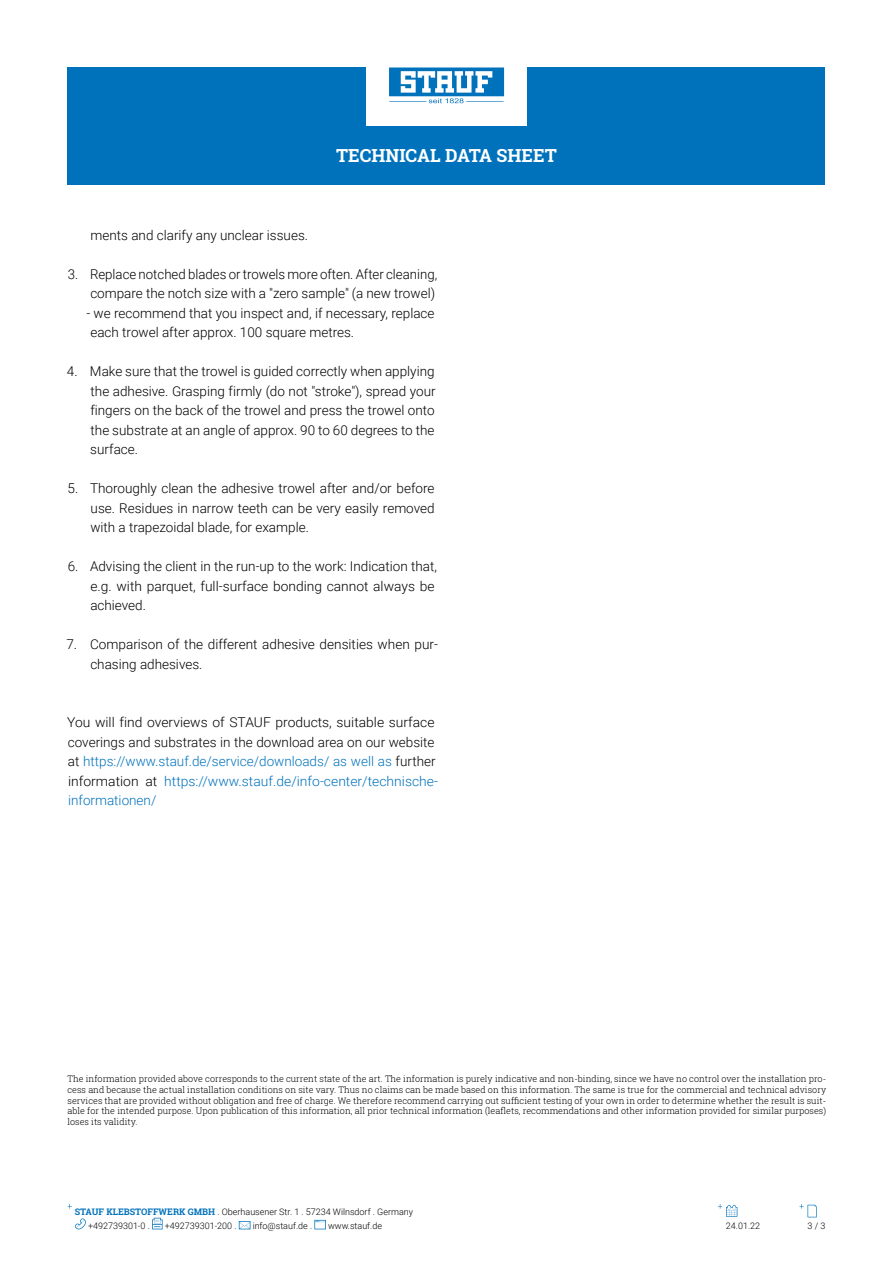
<style>
.page{position:relative;width:893px;height:1263px;background:#fff}
.page>*{position:absolute;margin:0;border:0;box-sizing:border-box;transform-origin:0 0}
.t1{font:700 18px "Roboto Slab";color:#fff}
.t2{font:300 13.5px/19.5px "Roboto";color:#000}
.t3{font:300 9px/10.8px "Roboto Slab";color:#000;text-align:justify}
.t4{font:300 9px/13.5px "Roboto";color:#000}
.s1{color:#0072bc}
.s2{font-family:"Roboto Slab";font-weight:700;color:#0072bc}
</style>
<div class="page">
<div style="left:67px;top:67px;width:758px;height:118px;background:#0072bc"></div>
<div style="left:366px;top:23px;width:160px;height:103px;background:#fff"></div>
<svg style="left:389px;top:68px;width:115px;height:35px"></svg>
<svg style="left:75px;top:1218px;width:11px;height:11px"></svg>
<svg style="left:152px;top:1218px;width:11px;height:11px"></svg>
<svg style="left:239px;top:1221px;width:11px;height:8px"></svg>
<svg style="left:314px;top:1220px;width:12px;height:9px"></svg>
<svg style="left:718px;top:1204px;width:19px;height:13px"></svg>
<svg style="left:799px;top:1204px;width:18px;height:13px"></svg>
<h1 class="t1" style="left:336px;top:143px;width:222px">TECHNICAL DATA SHEET</h1>
<p class="t2" style="left:91px;top:225px;width:219px">ments and clarify any unclear issues.</p>
<p class="t2" style="left:68px;top:264px;width:371px;text-align:right">3. Replace notched blades or trowels more often. After cleaning, compare the notch size with a "zero sample" (a new trowel)</p>
<p class="t2" style="left:86px;top:303px;width:350px">- we recommend that you inspect and, if necessary, replace each trowel after approx. 100 square metres.</p>
<p class="t2" style="left:90px;top:361px;width:347px;text-align:justify;text-indent:-23px">4. Make sure that the trowel is guided correctly when applying the adhesive. Grasping firmly (do not "stroke"), spread your fingers on the back of the trowel and press the trowel onto the substrate at an angle of approx. 90 to 60 degrees to the surface.</p>
<p class="t2" style="left:90px;top:478px;width:346px;text-align:justify;text-indent:-23px">5. Thoroughly clean the adhesive trowel after and/or before use. Residues in narrow teeth can be very easily removed with a trapezoidal blade, for example.</p>
<p class="t2" style="left:90px;top:556px;width:348px;text-indent:-22px">6. Advising the client in the run-up to the work: Indication that, e.g. with parquet, full-surface bonding cannot always be achieved.</p>
<p class="t2" style="left:90px;top:634px;width:349px;text-indent:-24px">7. Comparison of the different adhesive densities when pur&shy;chasing adhesives.</p>
<p class="t2" style="left:67px;top:712px;width:372px">You will find overviews of STAUF products, suitable surface coverings and substrates in the download area on our website at <span class="s1">https://www.stauf.de/service/downloads/ as well as</span> further information at <span class="s1">https://www.stauf.de/info-center/technische&shy;informationen/</span></p>
<p class="t3" style="left:68px;top:1073px;width:760px">The information provided above corresponds to the current state of the art. The information is purely indicative and non-binding, since we have no control over the installation pro&shy;cess and because the actual installation conditions on site vary. Thus no claims can be made based on this information. The same is true for the commercial and technical advisory services that are provided without obligation and free of charge. We therefore recommend carrying out sufficient testing of your own in order to determine whether the result is suit&shy;able for the intended purpose. Upon publication of this information, all prior technical information (leaflets, recommendations and other information provided for similar purposes) loses its validity.</p>
<p class="t4" style="left:88px;top:1205px;width:327px;text-indent:-13px"><span class="s2">STAUF KLEBSTOFFWERK GMBH</span> . Oberhausener Str. 1 . 57234 Wilnsdorf . Germany +492739301-0 .</p>
<p class="t4" style="left:165px;top:1218px;width:73px">+492739301-200 .</p>
<p class="t4" style="left:253px;top:1218px;width:61px">info@stauf.de .</p>
<p class="t4" style="left:328px;top:1218px;width:55px">www.stauf.de</p>
<p class="t4" style="left:726px;top:1218px;width:36px">24.01.22</p>
<p class="t4" style="left:807px;top:1218px;width:19px">3 / 3</p>
</div>
